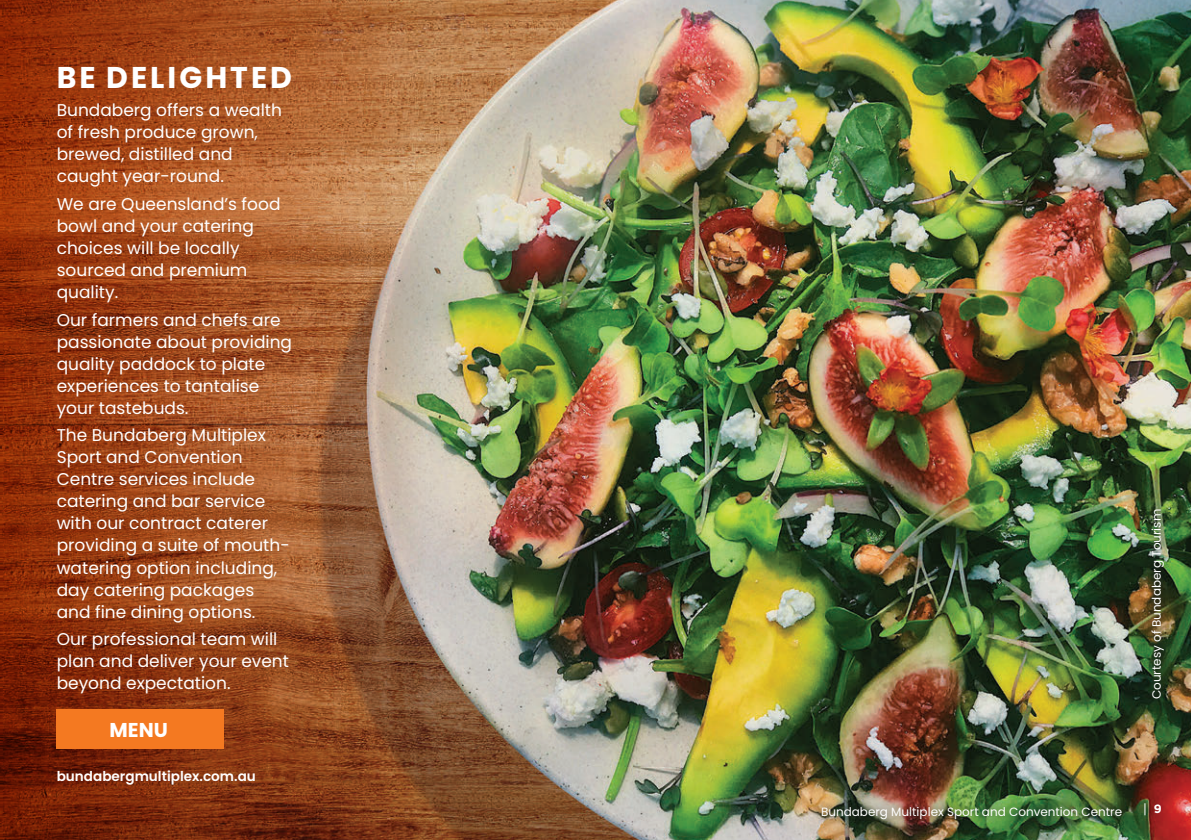
<style>
.page{position:relative;width:1191px;height:840px;background:#fff}
.page>*{position:absolute;margin:0;border:0;box-sizing:border-box;transform-origin:0 0}
.t1{font:700 30px "Poppins";letter-spacing:.1em;color:#fff}
.t2{font:700 20px "Poppins";color:#fff}
.t3{font:17px/22px "Poppins";color:#fff}
.t4{font:600 13.6px "Poppins";color:#fff}
.t5{font:12px "Poppins";color:#fff}
.t6{font:700 12px "Gotham HTF";color:#fff}
</style>
<div class="page">
<img style="left:425px;top:0;width:766px;height:839px">
<svg style="left:0;top:0;width:425px;height:839px;background:#9a4e26"></svg>
<div style="left:57px;top:709px;width:167px;height:39px;background:#f47921"></div>
<div style="left:811px;top:797px;width:320px;height:31px;background:#231f20;opacity:.8"></div>
<svg style="left:1144px;top:802px;width:1px;height:12px"></svg>
<div style="left:1145px;top:504px;width:24px;height:199px;background:#231f20;opacity:.75"></div>
<h1 class="t1" style="left:57px;top:60px;width:237px">BE DELIGHTED</h1>
<p class="t3" style="left:57px;top:99px;width:227px">Bundaberg offers a wealth of fresh produce grown, brewed, distilled and caught year-round.</p>
<p class="t3" style="left:57px;top:193px;width:225px">We are Queensland’s food bowl and your catering choices will be locally sourced and premium quality.</p>
<p class="t3" style="left:57px;top:308px;width:237px">Our farmers and chefs are passionate about providing quality paddock to plate experiences to tantalise your tastebuds.</p>
<p class="t3" style="left:57px;top:424px;width:234px">The Bundaberg Multiplex<br>Sport and Convention<br>Centre services include catering and bar service with our contract caterer providing a suite of mouth&shy;watering option including, day catering packages and fine dining options.</p>
<p class="t3" style="left:57px;top:628px;width:234px">Our professional team will plan and deliver your event beyond expectation.</p>
<p class="t2" style="left:110px;top:717px;width:60px">MENU</p>
<p class="t4" style="left:57px;top:767px;width:201px">bundabergmultiplex.com.au</p>
<p class="t5" style="left:1149px;top:699px;width:192px;rotate:-90deg">Courtesy of Bundaberg Tourism</p>
<p class="t5" style="left:821px;top:804px;width:303px">Bundaberg Multiplex Sport and Convention Centre</p>
<p class="t6" style="left:1153px;top:801px;width:9px">9</p>
</div>
